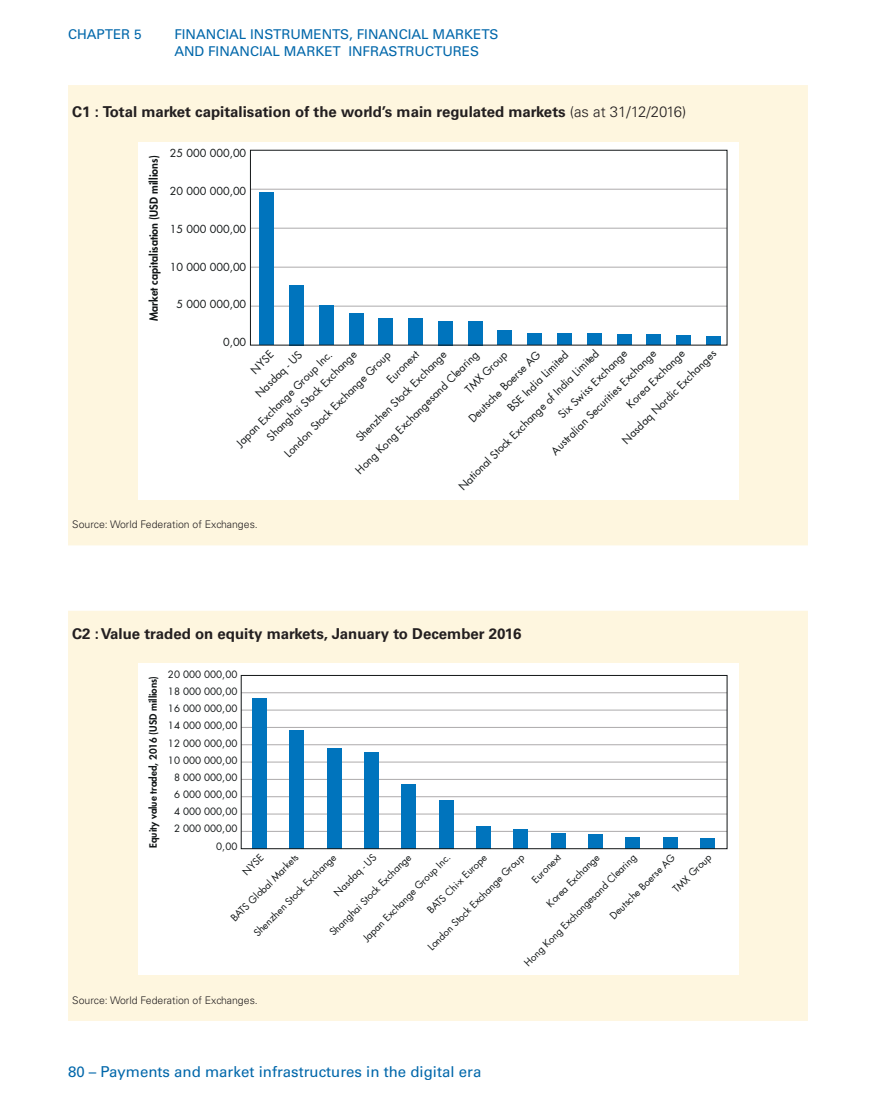
<style>
.page{position:relative;width:876px;height:1106px;background:#fff}
.page>*{position:absolute;margin:0;border:0;box-sizing:border-box;transform-origin:0 0}
.t1{font:700 15px "Univers LT Std";color:#231f20}
.t2{font:15px "Univers LT Std";color:#0067aa}
.t3{font:13.5px/16.5px "Univers LT Std";color:#0067aa}
.t4{font:10.8px/20.9px "Futura Std";color:#121617}
.t5{font:800 10.8px "Futura Std";color:#121617}
.t6{font:300 10.5px "Univers LT Std";color:#231f20}
.t7{font:9.75px/17.2px "Futura Std";color:#121617}
.t8{font:800 9.75px "Futura Std";color:#121617}
.s1{font-weight:300}
</style>
<div class="page">
<div style="left:68px;top:85px;width:740px;height:460px;background:#fef6df"></div>
<div style="left:138px;top:142px;width:600px;height:357px;background:#fff"></div>
<hr style="left:250px;top:306px;width:477px;height:1px;background:#adabac">
<hr style="left:250px;top:267px;width:477px;height:1px;background:#adabac">
<hr style="left:250px;top:228px;width:477px;height:1px;background:#adabac">
<hr style="left:250px;top:189px;width:477px;height:1px;background:#adabac">
<div style="left:260px;top:192px;width:14px;height:153px;background:#0074bd"></div>
<div style="left:289px;top:285px;width:15px;height:60px;background:#0074bd"></div>
<div style="left:319px;top:305px;width:15px;height:40px;background:#0074bd"></div>
<div style="left:379px;top:318px;width:14px;height:27px;background:#0074bd"></div>
<div style="left:349px;top:313px;width:14px;height:32px;background:#0074bd"></div>
<div style="left:408px;top:318px;width:15px;height:27px;background:#0074bd"></div>
<div style="left:438px;top:321px;width:15px;height:24px;background:#0074bd"></div>
<div style="left:468px;top:321px;width:14px;height:24px;background:#0074bd"></div>
<div style="left:498px;top:331px;width:14px;height:14px;background:#0074bd"></div>
<div style="left:527px;top:334px;width:15px;height:11px;background:#0074bd"></div>
<div style="left:557px;top:334px;width:15px;height:11px;background:#0074bd"></div>
<div style="left:587px;top:333px;width:14px;height:12px;background:#0074bd"></div>
<div style="left:617px;top:334px;width:14px;height:11px;background:#0074bd"></div>
<div style="left:646px;top:334px;width:15px;height:11px;background:#0074bd"></div>
<div style="left:676px;top:336px;width:15px;height:9px;background:#0074bd"></div>
<div style="left:706px;top:337px;width:14px;height:8px;background:#0074bd"></div>
<div style="left:68px;top:611px;width:740px;height:409px;background:#fef6df"></div>
<div style="left:138px;top:663px;width:600px;height:312px;background:#fff"></div>
<hr style="left:241px;top:831px;width:486px;height:1px;background:#adabac">
<hr style="left:241px;top:796px;width:486px;height:1px;background:#adabac">
<hr style="left:241px;top:813px;width:486px;height:1px;background:#adabac">
<hr style="left:241px;top:779px;width:486px;height:1px;background:#adabac">
<hr style="left:241px;top:761px;width:486px;height:1px;background:#adabac">
<hr style="left:241px;top:727px;width:486px;height:1px;background:#adabac">
<hr style="left:241px;top:744px;width:486px;height:1px;background:#adabac">
<hr style="left:241px;top:709px;width:486px;height:1px;background:#adabac">
<hr style="left:241px;top:692px;width:486px;height:1px;background:#adabac">
<div style="left:252px;top:698px;width:15px;height:150px;background:#0074bd"></div>
<div style="left:289px;top:730px;width:15px;height:118px;background:#0074bd"></div>
<div style="left:327px;top:748px;width:14px;height:100px;background:#0074bd"></div>
<div style="left:401px;top:783px;width:15px;height:65px;background:#0074bd"></div>
<div style="left:364px;top:752px;width:15px;height:96px;background:#0074bd"></div>
<div style="left:439px;top:800px;width:14px;height:48px;background:#0074bd"></div>
<div style="left:476px;top:826px;width:15px;height:22px;background:#0074bd"></div>
<div style="left:513px;top:829px;width:15px;height:19px;background:#0074bd"></div>
<div style="left:551px;top:833px;width:14px;height:15px;background:#0074bd"></div>
<div style="left:588px;top:834px;width:15px;height:14px;background:#0074bd"></div>
<div style="left:625px;top:837px;width:15px;height:11px;background:#0074bd"></div>
<div style="left:663px;top:837px;width:15px;height:11px;background:#0074bd"></div>
<div style="left:700px;top:838px;width:15px;height:10px;background:#0074bd"></div>
<div style="left:241px;top:675px;width:486px;height:174px;border:1px solid #121617"></div>
<p class="t3" style="left:68px;top:26px;width:75px">CHAPTER 5</p>
<p class="t3" style="left:174px;top:26px;width:326px">FINANCIAL INSTR UMENTS, FINANCIAL MAR KETS<br>AND FINANCIAL MAR KET INFRA</p>
<p class="t3" style="left:389px;top:43px;width:92px">STRUCTURES</p>
<h1 class="t1" style="left:72px;top:103px;width:616px">C1 : Total market capitalisation of the world’s main regulated markets <span class="s1">(as at 31/12/2016)</span></h1>
<p class="t5" style="left:147px;top:321px;width:167px;rotate:-90deg">Market capitalisation (USD millions)</p>
<p class="t4" style="left:170px;top:143px;width:78px">25 000 000,00</p>
<p class="t4" style="left:170px;top:181px;width:78px">20 000 000,00</p>
<p class="t4" style="left:170px;top:218px;width:78px">15 000 000,00</p>
<p class="t4" style="left:170px;top:256px;width:78px">10 000 000,00</p>
<p class="t4" style="left:177px;top:294px;width:71px">5 000 000,00</p>
<p class="t4" style="left:223px;top:332px;width:25px">0,00</p>
<p class="t4" style="left:438px;top:466px;width:195px;text-indent:90px;rotate:-45deg">BSE India Limited<br>National Stock Exchange of India Limited</p>
<p class="t4" style="left:463px;top:413px;width:98px;rotate:-45deg">Deutsche Boerse AG</p>
<p class="t4" style="left:250px;top:388px;width:62px;rotate:-45deg">Nasdaq - US</p>
<p class="t4" style="left:245px;top:364px;width:29px;rotate:-45deg">NYSE</p>
<p class="t4" style="left:617px;top:434px;width:129px;rotate:-45deg">Nasdaq Nordic Exchanges</p>
<p class="t4" style="left:367px;top:360px;width:42px;line-height:20.1px;text-indent:-124px;rotate:-45deg">London Stock Exchange Group<br>Euronext</p>
<p class="t4" style="left:621px;top:398px;width:79px;rotate:-45deg">Korea Exchange</p>
<p class="t4" style="left:531px;top:431px;width:145px;text-indent:31px;rotate:-45deg">Six Swiss Exchange<br>Australian Securities Exchange</p>
<p class="t4" style="left:351px;top:432px;width:124px;rotate:-45deg">Shenzhen Stock Exchange</p>
<p class="t4" style="left:261px;top:431px;width:123px;rotate:-45deg">Shanghai Stock Exchange</p>
<p class="t4" style="left:460px;top:384px;width:56px;rotate:-45deg">TMX Group</p>
<p class="t4" style="left:350px;top:464px;width:170px;rotate:-45deg">Hong Kong Exchangesand Clearing</p>
<p class="t4" style="left:231px;top:437px;width:132px;rotate:-45deg">Japan Exchange Group Inc.</p>
<p class="t6" style="left:72px;top:518px;width:187px">Source: World Federation of Exchanges.</p>
<h1 class="t1" style="left:72px;top:624px;width:451px">C2 : Value traded on equity markets, January to December 2016</h1>
<p class="t7" style="left:168px;top:665px;width:71px">20 000 000,00</p>
<p class="t8" style="left:147px;top:848px;width:173px;rotate:-90deg">Equity value traded, 2016 (USD millions)</p>
<p class="t7" style="left:168px;top:683px;width:71px;text-align:justify">18 000 000,00<br>16 000 000,00<br>14 000 000,00</p>
<p class="t7" style="left:168px;top:734px;width:71px">12 000 000,00<br>10 000 000,00</p>
<p class="t7" style="left:174px;top:768px;width:65px">8 000 000,00<br>6 000 000,00</p>
<p class="t7" style="left:174px;top:803px;width:65px;text-align:right">4 000 000,00<br>2 000 000,00<br>0,00</p>
<p class="t7" style="left:606px;top:911px;width:89px;rotate:-45deg">Deutsche Boerse AG</p>
<p class="t7" style="left:330px;top:888px;width:57px;rotate:-45deg">Nasdaq - US</p>
<p class="t7" style="left:238px;top:867px;width:26px;rotate:-45deg">NYSE</p>
<p class="t7" style="left:423px;top:942px;width:133px;rotate:-45deg">London Stock Exchange Group</p>
<p class="t7" style="left:527px;top:875px;width:38px;rotate:-45deg">Euronext</p>
<p class="t7" style="left:542px;top:899px;width:72px;rotate:-45deg">Korea Exchange</p>
<p class="t7" style="left:249px;top:928px;width:113px;rotate:-45deg">Shenzhen Stock Exchange</p>
<p class="t7" style="left:325px;top:927px;width:112px;rotate:-45deg">Shanghai Stock Exchange</p>
<p class="t7" style="left:423px;top:905px;width:81px;rotate:-45deg">BATS Chi-x Europe</p>
<p class="t7" style="left:669px;top:884px;width:51px;rotate:-45deg">TMX Group</p>
<p class="t7" style="left:226px;top:913px;width:92px;rotate:-45deg">BATS Global Markets</p>
<p class="t7" style="left:520px;top:958px;width:155px;rotate:-45deg">Hong Kong Exchangesand Clearing</p>
<p class="t7" style="left:359px;top:933px;width:120px;rotate:-45deg">Japan Exchange Group Inc.</p>
<p class="t6" style="left:72px;top:993px;width:187px">Source: World Federation of Exchanges.</p>
<h1 class="t2" style="left:68px;top:1063px;width:415px">80 – PAYMENTS AND MARKET INFRASTRUCTURES IN THE DIGITAL ERA</h1>
</div>
